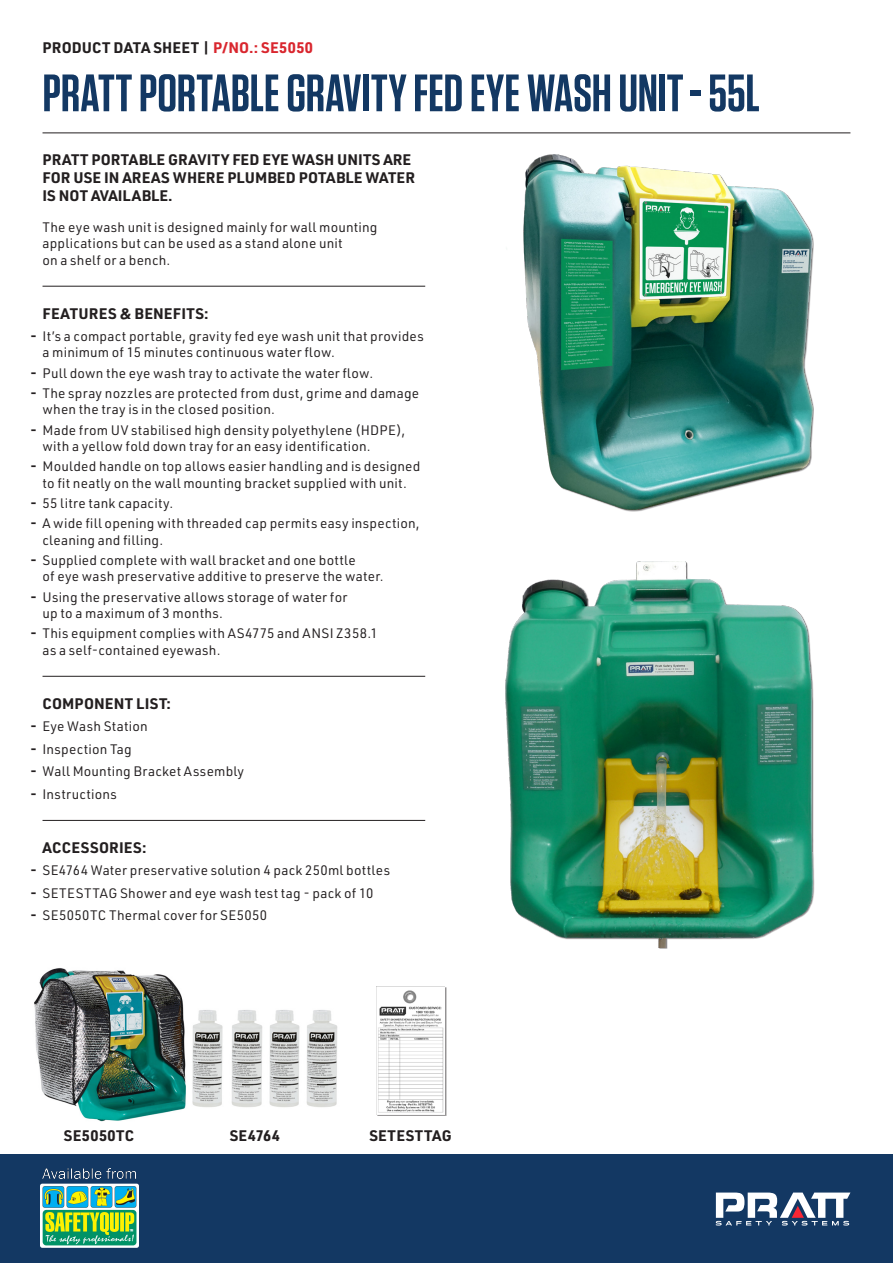
<style>
.page{position:relative;width:893px;height:1263px;background:#fff}
.page>*{position:absolute;margin:0;border:0;box-sizing:border-box;transform-origin:0 0}
.t1{font:600 52.5px "Tungsten";letter-spacing:-.005em;color:#133863}
.t2{font:700 15px/18px "URWDIN";letter-spacing:.015em;color:#231f20}
.t3{font:700 15px "URWDIN";letter-spacing:.035em;color:#231f20}
.t4{font:13.5px/16.2px "URWDIN";letter-spacing:.015em;color:#231f20}
.s1{color:#d9262e}
.s2{font-weight:700}
</style>
<div class="page">
<div style="left:0;top:1154px;width:893px;height:109px;background:#133863"></div>
<svg style="left:716px;top:1192px;width:134px;height:33px"></svg>
<hr style="left:43px;top:133px;width:807px;height:1px;background:#231f20">
<hr style="left:43px;top:286px;width:382px;height:1px;background:#231f20">
<img style="left:506px;top:155px;width:307px;height:355px">
<hr style="left:43px;top:676px;width:382px;height:1px;background:#231f20">
<img style="left:505px;top:561px;width:308px;height:386px">
<img style="left:378px;top:990px;width:66px;height:123px">
<hr style="left:43px;top:820px;width:382px;height:1px;background:#231f20">
<img style="left:192px;top:1010px;width:31px;height:97px">
<img style="left:231px;top:1010px;width:107px;height:97px">
<img style="left:34px;top:968px;width:152px;height:154px">
<img style="left:41px;top:1168px;width:97px;height:79px">
<p class="t2" style="left:43px;top:38px;width:272px">PRODUCT DATA SHEET | <span class="s1">P/NO.: SE5050</span></p>
<p class="t1" style="left:43px;top:65px;width:719px">PRATT PORTABLE GRAVITY FED EYE WASH UNIT - 55L</p>
<p class="t2" style="left:43px;top:150px;width:374px">PRATT PORTABLE GRAVITY FED EYE WASH UNITS ARE<br>FOR USE IN AREAS WHERE PLUMBED POTABLE WATER<br>IS NOT AVAILABLE.</p>
<p class="t4" style="left:43px;top:219px;width:337px">The eye wash unit is designed mainly for wall mounting applications but can be used as a stand alone unit<br>on a shelf or a bench.</p>
<p class="t2" style="left:43px;top:304px;width:168px">FEATURES &amp; BENEFITS:</p>
<p class="t4" style="left:43px;top:328px;width:383px;text-indent:-12px"><span class="s2">-</span> It’s a compact portable, gravity fed eye wash unit that provides a minimum of 15 minutes continuous water flow.</p>
<p class="t4" style="left:31px;top:364px;width:344px"><span class="s2">-</span> Pull down the eye wash tray to activate the water flow.</p>
<p class="t4" style="left:43px;top:385px;width:378px;text-indent:-12px"><span class="s2">-</span> The spray nozzles are protected from dust, grime and damage when the tray is in the closed position.</p>
<p class="t4" style="left:43px;top:421px;width:364px;text-indent:-12px"><span class="s2">-</span> Made from UV stabilised high density polyethylene (HDPE), with a yellow fold down tray for an easy identification.</p>
<p class="t4" style="left:31px;top:458px;width:391px;text-align:center"><span class="s2">-</span> Moulded handle on top allows easier handling and is designed to fit neatly on the wall mounting bracket supplied with unit.</p>
<p class="t4" style="left:31px;top:495px;width:144px"><span class="s2">-</span> 55 litre tank capacity.</p>
<p class="t4" style="left:43px;top:515px;width:379px;text-indent:-12px"><span class="s2">-</span> A wide fill opening with threaded cap permits easy inspection, cleaning and filling.</p>
<p class="t4" style="left:43px;top:552px;width:343px;text-indent:-12px"><span class="s2">-</span> Supplied complete with wall bracket and one bottle<br>of eye wash preservative additive to preserve the water.</p>
<p class="t4" style="left:43px;top:588px;width:306px;text-indent:-12px"><span class="s2">-</span> Using the preservative allows storage of water for up to a maximum of 3 months.</p>
<p class="t4" style="left:43px;top:625px;width:337px;text-indent:-12px"><span class="s2">-</span> This equipment complies with AS4775 and ANSI Z358.1 as a self-contained eyewash.</p>
<p class="t2" style="left:43px;top:694px;width:130px">COMPONENT LIST:</p>
<p class="t4" style="left:31px;top:718px;width:119px"><span class="s2">-</span> Eye Wash Station</p>
<p class="t4" style="left:31px;top:740px;width:103px"><span class="s2">-</span> Inspection Tag</p>
<p class="t4" style="left:31px;top:763px;width:215px"><span class="s2">-</span> Wall Mounting Bracket Assembly</p>
<p class="t4" style="left:31px;top:785px;width:88px"><span class="s2">-</span> Instructions</p>
<p class="t2" style="left:43px;top:838px;width:105px">ACCESSORIES:</p>
<p class="t4" style="left:31px;top:862px;width:361px"><span class="s2">-</span> SE4764 Water preservative solution 4 pack 250ml bottles</p>
<p class="t4" style="left:31px;top:884px;width:344px"><span class="s2">-</span> SETESTTAG Shower and eye wash test tag - pack of 10</p>
<p class="t4" style="left:31px;top:907px;width:238px"><span class="s2">-</span> SE5050TC Thermal cover for SE5050</p>
<p class="t2" style="left:64px;top:1126px;width:72px">SE5050TC</p>
<p class="t2" style="left:230px;top:1126px;width:52px">SE4764</p>
<p class="t3" style="left:369px;top:1125px;width:84px">SETESTTAG</p>
</div>
